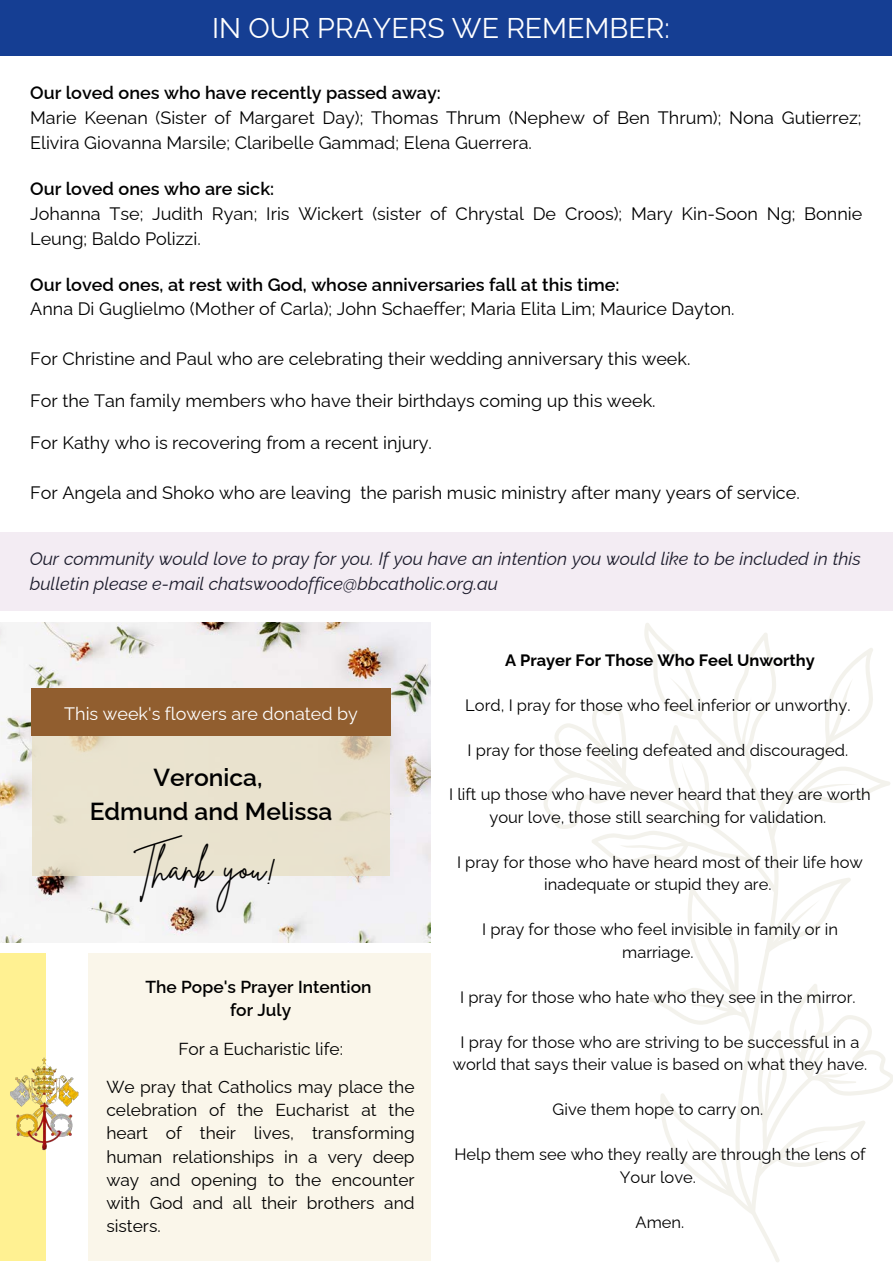
<style>
.page{position:relative;width:893px;height:1264px;background:#fff}
.page>*{position:absolute;margin:0;border:0;box-sizing:border-box;transform-origin:0 0}
.t1{font:37.5px "Brittany Signature";color:#000}
.t2{font:28.5px "Raleway";color:#fff}
.t3{font:600 24.6px "Raleway";color:#000}
.t4{font:18px/25px "Raleway";color:#000}
.t5{font:italic 18px/24.8px "Raleway";color:#1b1b2b}
.t6{font:600 18px "Raleway";color:#000}
.t7{font:18px "Raleway";color:#fff}
.t8{font:17.4px/23.1px "Raleway";color:#000;text-align:justify}
.t9{font:600 17.4px "Raleway";color:#000}
.t10{font:16.5px/22.5px "Raleway";color:#000;text-align:center}
.t11{font:700 16.5px "Raleway";color:#000}
</style>
<div class="page">
<div style="left:0;top:0;width:892px;height:55px;background:#153e93"></div>
<div style="left:0;top:532px;width:892px;height:78px;background:#f3ecf3"></div>
<img style="left:0;top:622px;width:430px;height:320px">
<div style="left:32px;top:707px;width:358px;height:169px;background:#e9e2cf"></div>
<div style="left:31px;top:688px;width:360px;height:48px;background:#915e2f"></div>
<div style="left:88px;top:953px;width:342px;height:308px;background:#faf6ea"></div>
<div style="left:0;top:953px;width:45px;height:308px;background:#fff192"></div>
<img style="left:10px;top:999px;width:69px;height:209px">
<svg style="left:752px;top:1214px;width:28px;height:48px"></svg>
<svg style="left:544px;top:623px;width:348px;height:591px"></svg>
<p class="t2" style="left:212px;top:11px;width:459px">IN OUR PRAYERS WE REMEMBER:</p>
<p class="t6" style="left:30px;top:82px;width:412px">Our loved ones who have recently passed away:</p>
<p class="t4" style="left:30px;top:105px;width:832px">Marie Keenan (Sister of Margaret Day); Thomas Thrum (Nephew of Ben Thrum); Nona Gutierrez;<br>Elivira Giovanna Marsile; Claribelle Gammad; Elena Guerrera.</p>
<p class="t6" style="left:30px;top:178px;width:245px">Our loved ones who are sick:</p>
<p class="t4" style="left:30px;top:201px;width:833px">Johanna Tse; Judith Ryan; Iris Wickert (sister of Chrystal De Croos); Mary Kin-Soon Ng; Bonnie<br>Leung; Baldo Polizzi.</p>
<p class="t6" style="left:30px;top:273px;width:590px">Our loved ones, at rest with God, whose anniversaries fall at this time:</p>
<p class="t4" style="left:30px;top:296px;width:706px">Anna Di Guglielmo (Mother of Carla); John Schaeffer; Maria Elita Lim; Maurice Dayton.</p>
<p class="t4" style="left:30px;top:346px;width:661px">For Christine and Paul who are celebrating their wedding anniversary this week.</p>
<p class="t4" style="left:30px;top:388px;width:627px">For the Tan family members who have their birthdays coming up this week.</p>
<p class="t4" style="left:30px;top:430px;width:403px">For Kathy who is recovering from a recent injury.</p>
<p class="t4" style="left:30px;top:480px;width:771px">For Angela and Shoko who are leaving the parish music ministry after many years of service.</p>
<p class="t5" style="left:30px;top:546px;width:832px">Our community would love to pray for you. If you have an intention you would like to be included in this bulletin please e-mail chatswoodoffice@bbcatholic.org.au</p>
<p class="t7" style="left:64px;top:703px;width:295px">This week's flowers are donated by</p>
<p class="t3" style="left:153px;top:763px;width:111px">Veronica,</p>
<p class="t3" style="left:90px;top:797px;width:244px">Edmund and Melissa</p>
<p class="t1" style="left:134px;top:843px;width:144px">Thank you!</p>
<p class="t9" style="left:145px;top:976px;width:227px">The Pope's Prayer Intention</p>
<p class="t9" style="left:230px;top:999px;width:63px">for July</p>
<p class="t8" style="left:178px;top:1036px;width:166px">For a Eucharistic life:</p>
<p class="t8" style="left:106px;top:1075px;width:310px">We pray that Catholics may place the celebration of the Eucharist at the heart of their lives, transforming human relationships in a very deep way and opening to the encounter with God and all their brothers and sisters.</p>
<p class="t11" style="left:505px;top:650px;width:311px">A Prayer For Those Who Feel Unworthy</p>
<p class="t10" style="left:465px;top:693px;width:387px">Lord, I pray for those who feel inferior or unworthy.</p>
<p class="t10" style="left:467px;top:738px;width:382px">I pray for those feeling defeated and discouraged.</p>
<p class="t10" style="left:449px;top:783px;width:423px">I lift up those who have never heard that they are worth your love, those still searching for validation.</p>
<p class="t10" style="left:457px;top:850px;width:407px">I pray for those who have heard most of their life how inadequate or stupid they are.</p>
<p class="t10" style="left:482px;top:918px;width:357px">I pray for those who feel invisible in family or in marriage.</p>
<p class="t10" style="left:460px;top:985px;width:397px">I pray for those who hate who they see in the mirror.</p>
<p class="t10" style="left:452px;top:1030px;width:416px">I pray for those who are striving to be successful in a world that says their value is based on what they have.</p>
<p class="t10" style="left:552px;top:1098px;width:212px">Give them hope to carry on.</p>
<p class="t10" style="left:454px;top:1143px;width:413px">Help them see who they really are through the lens of<br>Your love.</p>
<p class="t10" style="left:635px;top:1210px;width:50px">Amen.</p>
</div>
